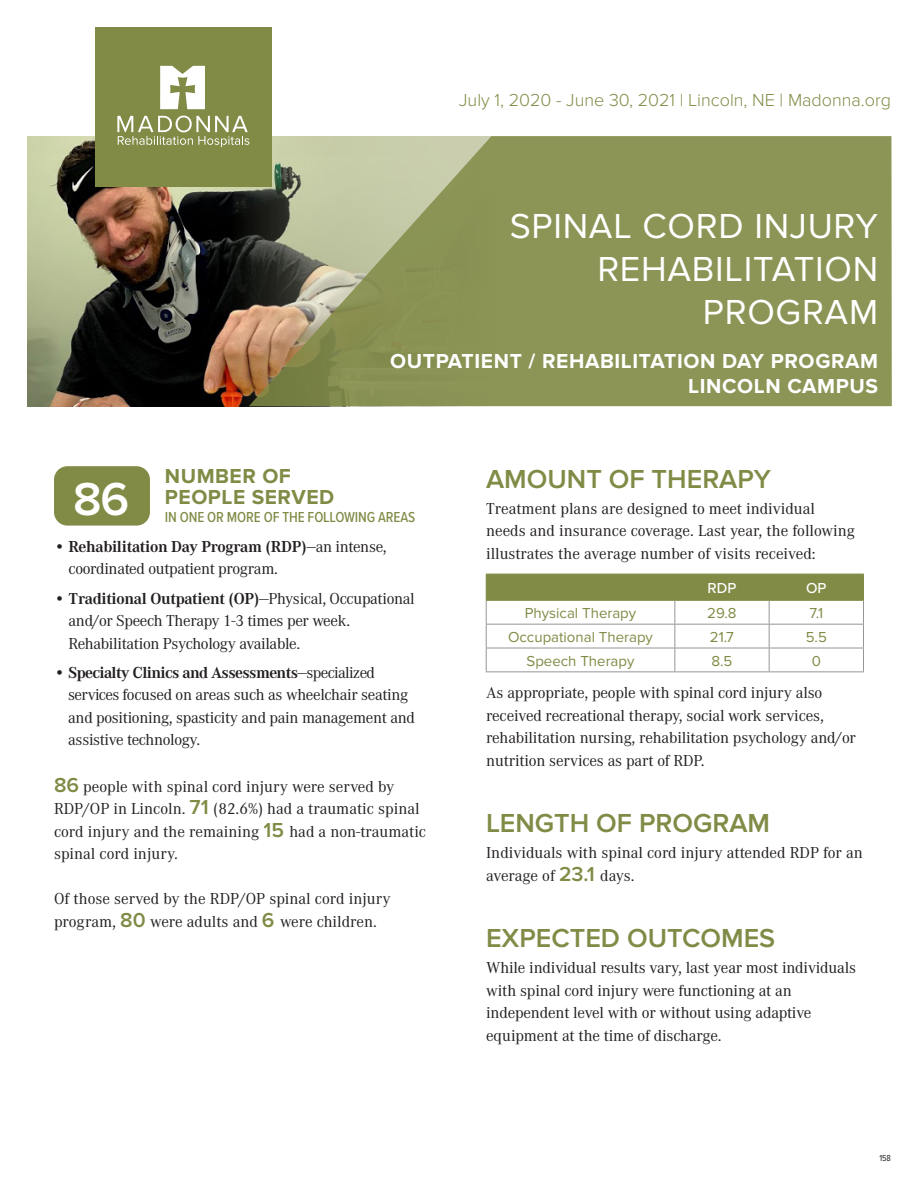
<style>
.page{position:relative;width:918px;height:1188px;background:#fff}
.page>*{position:absolute;margin:0;border:0;box-sizing:border-box;transform-origin:0 0}
.t1{font:600 48px "Proxima Nova";color:#fff}
.t2{font:36px/43.2px "Proxima Nova";letter-spacing:.02em;color:#fff;text-align:right}
.t3{font:600 27px "Proxima Nova";color:#818b46}
.t4{font:700 21px/25.2px "Proxima Nova";letter-spacing:.03em;color:#fff;text-align:right}
.t5{font:700 21px/21px "Proxima Nova";letter-spacing:.025em;color:#818b46}
.t6{font:300 18px "Proxima Nova";color:#818b46}
.t7{font:16.5px/22.5px "Corporate A Pro";letter-spacing:-.01em;color:#231f20}
.t8{font:15px "Proxima Nova";color:#818b46}
.t9{font:500 15px "Proxima Nova Cond";letter-spacing:-.01em;color:#818b46}
.t10{font:500 15px "Proxima Nova";color:#fff}
.t11{font:9px "Proxima Nova Cond";color:#231f20}
.s1{font-weight:700}
.s2{font-family:"Proxima Nova";font-weight:600;font-size:21px;color:#818b46}
</style>
<div class="page">
<img style="left:27px;top:136px;width:222px;height:270px">
<div style="left:95px;top:27px;width:177px;height:160px;background:#818b46"></div>
<svg style="left:160px;top:66px;width:45px;height:43px"></svg>
<svg style="left:117px;top:116px;width:132px;height:31px"></svg>
<svg style="left:249px;top:136px;width:643px;height:270px;background:#90975e"></svg>
<hr style="left:486px;top:671px;width:189px;height:1px;background:#939598">
<hr style="left:675px;top:671px;width:94px;height:1px;background:#939598">
<hr style="left:769px;top:671px;width:95px;height:1px;background:#939598">
<svg style="left:486px;top:574px;width:378px;height:97px"></svg>
<hr style="left:486px;top:600px;width:189px;height:1px;background:#818b46">
<hr style="left:675px;top:600px;width:94px;height:1px;background:#818b46">
<hr style="left:769px;top:600px;width:95px;height:1px;background:#818b46">
<div style="left:54px;top:466px;width:96px;height:60px;background:#818b46;border-radius:14px"></div>
<p class="t6" style="left:459px;top:93px;width:433px">July 1, 2020 - June 30, 2021 | Lincoln, NE | Madonna.org</p>
<h2 class="t2" style="left:510px;top:206px;width:370px">SPINAL CORD INJURY<br>REHABILITATION<br>PROGRAM</h2>
<p class="t4" style="left:390px;top:348px;width:489px">OUTPATIENT / REHABILITATION DAY PROGRAM<br>LINCOLN CAMPUS</p>
<h1 class="t1" style="left:73px;top:479px;width:58px">86</h1>
<p class="t5" style="left:165px;top:465px;width:171px">NUMBER OF<br>PEOPLE SERVED</p>
<p class="t9" style="left:165px;top:511px;width:252px">IN ONE OR MORE OF THE FOLLOWING AREAS</p>
<p class="t7" style="left:69px;top:537px;width:320px;text-indent:-14px">• <span class="s1">Rehabilitation Day Program (RDP)</span>—an intense, coordinated outpatient program.</p>
<p class="t7" style="left:69px;top:588px;width:348px;text-indent:-14px">• <span class="s1">Traditional Outpatient (OP)</span>—Physical, Occupational and/or Speech Therapy 1-3 times per week.<br>Rehabilitation Psychology available.</p>
<p class="t7" style="left:68px;top:663px;width:348px;text-indent:-14px">• <span class="s1">Specialty Clinics and Assessments</span>—specialized services focused on areas such as wheelchair seating and positioning, spasticity and pain management and assistive technology.</p>
<p class="t7" style="left:54px;top:777px;width:374px"><span class="s2">86</span> people with spinal cord injury were served by RDP/OP in Lincoln. <span class="s2">71</span> (82.6%) had a traumatic spinal cord injury and the remaining <span class="s2">15</span> had a non-traumatic spinal cord injury.</p>
<p class="t7" style="left:54px;top:889px;width:338px">Of those served by the RDP/OP spinal cord injury program, <span class="s2">80</span> were adults and <span class="s2">6</span> were children.</p>
<h3 class="t3" style="left:486px;top:467px;width:286px">AMOUNT OF THERAPY</h3>
<p class="t7" style="left:486px;top:498px;width:370px">Treatment plans are designed to meet individual needs and insurance coverage. Last year, the following illustrates the average number of visits received:</p>
<p class="t10" style="left:708px;top:582px;width:30px">RDP</p>
<p class="t10" style="left:806px;top:582px;width:22px">OP</p>
<p class="t8" style="left:525px;top:607px;width:113px">Physical Therapy</p>
<p class="t8" style="left:707px;top:607px;width:31px">29.8</p>
<p class="t8" style="left:810px;top:607px;width:15px">7.1</p>
<p class="t8" style="left:508px;top:631px;width:146px">Occupational Therapy</p>
<p class="t8" style="left:710px;top:631px;width:26px">21.7</p>
<p class="t8" style="left:806px;top:631px;width:23px">5.5</p>
<p class="t8" style="left:527px;top:655px;width:109px">Speech Therapy</p>
<p class="t8" style="left:711px;top:655px;width:23px">8.5</p>
<p class="t8" style="left:812px;top:655px;width:11px">0</p>
<p class="t7" style="left:486px;top:683px;width:371px">As appropriate, people with spinal cord injury also received recreational therapy, social work services, rehabilitation nursing, rehabilitation psychology and/or nutrition services as part of RDP.</p>
<h3 class="t3" style="left:486px;top:812px;width:286px">LENGTH OF PROGRAM</h3>
<p class="t7" style="left:486px;top:843px;width:378px">Individuals with spinal cord injury attended RDP for an average of <span class="s2">23.1</span> days.</p>
<h3 class="t3" style="left:486px;top:927px;width:291px">EXPECTED OUTCOMES</h3>
<p class="t7" style="left:486px;top:958px;width:372px">While individual results vary, last year most individuals with spinal cord injury were functioning at an independent level with or without using adaptive equipment at the time of discharge.</p>
<p class="t11" style="left:879px;top:1154px;width:13px">158</p>
</div>
